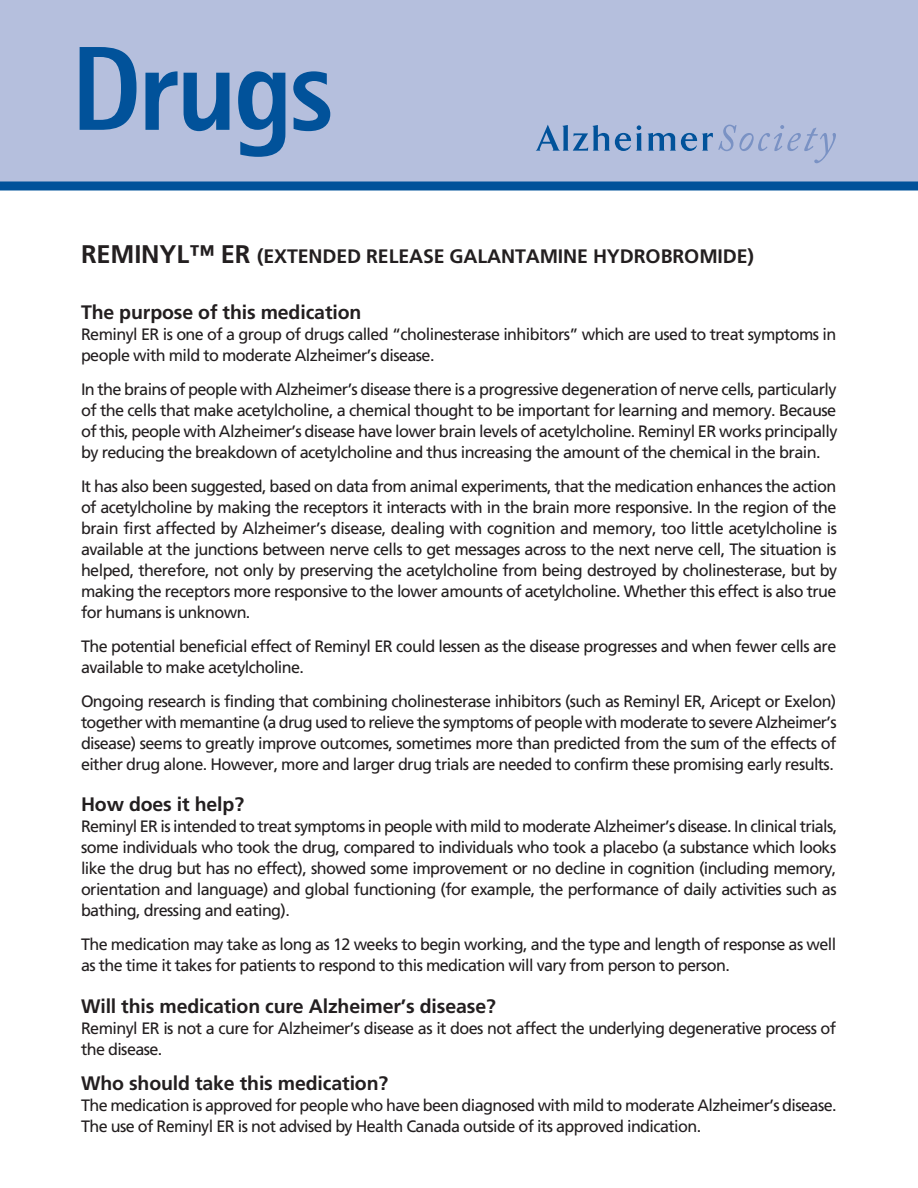
<style>
.page{position:relative;width:918px;height:1188px;background:#fff}
.page>*{position:absolute;margin:0;border:0;box-sizing:border-box;transform-origin:0 0}
.t1{font:800 120px "Rotis Sans Serif";letter-spacing:-.035em;color:#01529a}
.first_subhead{font:700 19.5px "Frutiger";letter-spacing:-.005em;color:#231f20}
.intro_headline{font:700 19.5px "Frutiger";letter-spacing:-.005em;color:#231f20}
.body_copy{font:16.5px/21px "Frutiger";letter-spacing:-.035em;color:#231f20}
.s1{font-size:25.5px}
</style>
<div class="page">
<div style="left:0;top:0;width:918px;height:189px;background:#b5bfdd"></div>
<div style="left:0;top:182px;width:918px;height:8px;background:#01529a"></div>
<svg style="left:536px;top:125px;width:300px;height:38px"></svg>
<p class="t1" style="left:71px;top:13px;width:264px">Drugs</p>
<p class="intro_headline" style="left:81px;top:245px;width:675px"><span class="s1">REMINYL™ ER</span> (EXTENDED RELEASE GALANTAMINE HYDROBROMIDE)</p>
<p class="first_subhead" style="left:81px;top:301px;width:282px">The purpose of this medication</p>
<p class="body_copy" style="left:81px;top:324px;width:757px">Reminyl ER is one of a group of drugs called “cholinesterase inhibitors” which are used to treat symptoms in people with mild to moderate Alzheimer’s disease.</p>
<p class="body_copy" style="left:81px;top:379px;width:758px;text-align:justify">In the brains of people with Alzheimer’s disease there is a progressive degeneration of nerve cells, particularly of the cells that make acetylcholine, a chemical thought to be important for learning and memory. Because of this, people with Alzheimer’s disease have lower brain levels of acetylcholine. Reminyl ER works principally by reducing the breakdown of acetylcholine and thus increasing the amount of the chemical in the brain.</p>
<p class="body_copy" style="left:81px;top:476px;width:758px;text-align:justify">It has also been suggested, based on data from animal experiments, that the medication enhances the action of acetylcholine by making the receptors it interacts with in the brain more responsive. In the region of the brain first affected by Alzheimer’s disease, dealing with cognition and memory, too little acetylcholine is available at the junctions between nerve cells to get messages across to the next nerve cell, The situation is helped, therefore, not only by preserving the acetylcholine from being destroyed by cholinesterase, but by making the receptors more responsive to the lower amounts of acetylcholine. Whether this effect is also true for humans is unknown.</p>
<p class="body_copy" style="left:81px;top:636px;width:757px">The potential beneficial effect of Reminyl ER could lessen as the disease progresses and when fewer cells are available to make acetylcholine.</p>
<p class="body_copy" style="left:81px;top:691px;width:757px;text-align:justify">Ongoing research is finding that combining cholinesterase inhibitors (such as Reminyl ER, Aricept or Exelon) together with memantine (a drug used to relieve the symptoms of people with moderate to severe Alzheimer’s disease) seems to greatly improve outcomes, sometimes more than predicted from the sum of the effects of either drug alone. However, more and larger drug trials are needed to confirm these promising early results.</p>
<p class="first_subhead" style="left:81px;top:793px;width:165px">How does it help?</p>
<p class="body_copy" style="left:81px;top:816px;width:758px;text-align:justify">Reminyl ER is intended to treat symptoms in people with mild to moderate Alzheimer’s disease. In clinical trials, some individuals who took the drug, compared to individuals who took a placebo (a substance which looks like the drug but has no effect), showed some improvement or no decline in cognition (including memory, orientation and language) and global functioning (for example, the performance of daily activities such as bathing, dressing and eating).</p>
<p class="body_copy" style="left:81px;top:934px;width:757px">The medication may take as long as 12 weeks to begin working, and the type and length of response as well as the time it takes for patients to respond to this medication will vary from person to person.</p>
<p class="first_subhead" style="left:81px;top:994px;width:416px">Will this medication cure Alzheimer’s disease?</p>
<p class="body_copy" style="left:81px;top:1017px;width:757px">Reminyl ER is not a cure for Alzheimer’s disease as it does not affect the underlying degenerative process of the disease.</p>
<p class="first_subhead" style="left:81px;top:1072px;width:309px">Who should take this medication?</p>
<p class="body_copy" style="left:81px;top:1095px;width:757px">The medication is approved for people who have been diagnosed with mild to moderate Alzheimer’s disease.<br>The use of Reminyl ER is not advised by Health Canada outside of its approved indication.</p>
</div>
